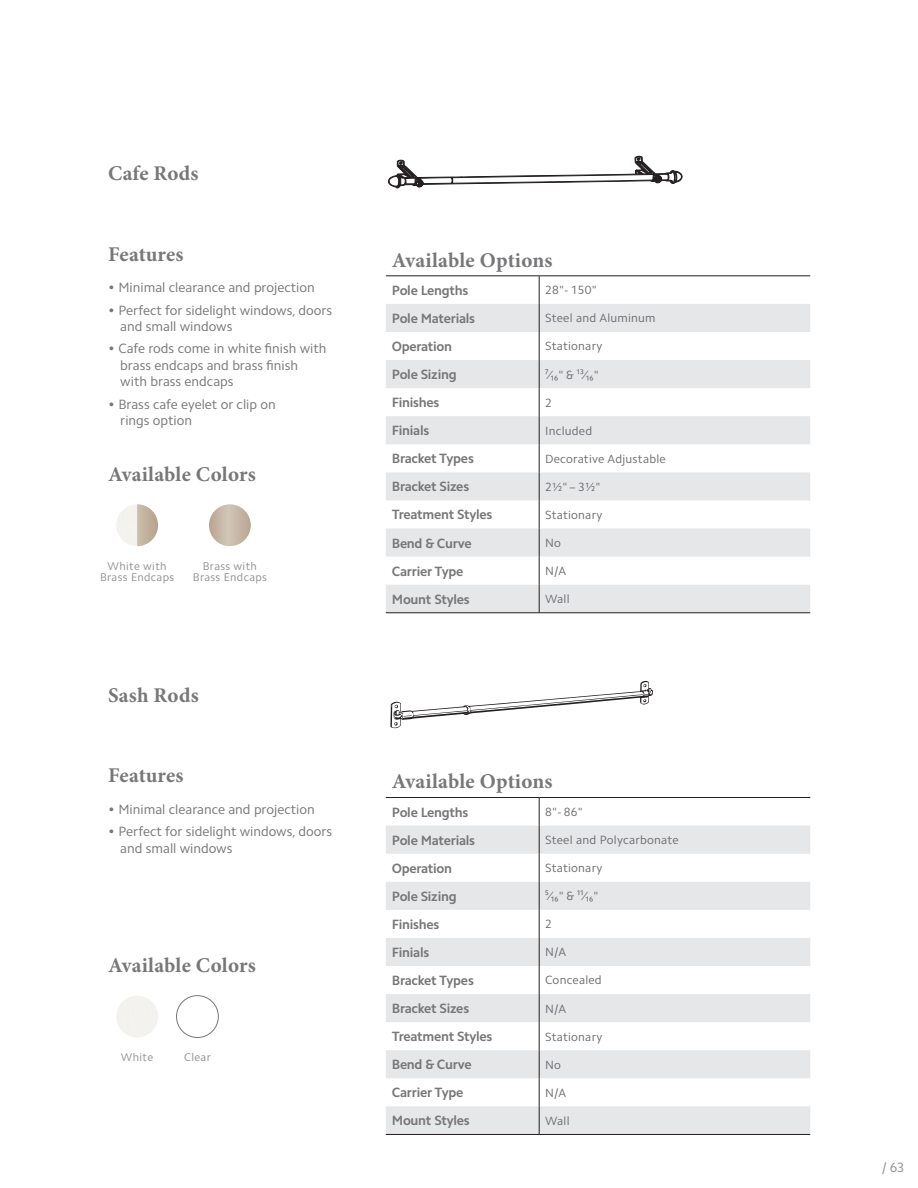
<style>
.page{position:relative;width:918px;height:1188px;background:#fff}
.page>*{position:absolute;margin:0;border:0;box-sizing:border-box;transform-origin:0 0}
.t1{font:700 21px "Minion Pro";letter-spacing:.01em;color:#77777a}
.t2{font:13.5px/16.5px "Camphor Std";color:#77777a}
.t3{font:700 13.5px "Camphor Std";letter-spacing:-.02em;color:#77777a}
.t4{font:13.5px "Camphor Std";color:#919194}
.t5{font:12px "Camphor Std";letter-spacing:.02em;color:#6d6e71}
.t6{font:11.25px/11.2px "Camphor Std";letter-spacing:.03em;color:#919194;text-align:center}
</style>
<div class="page">
<svg style="left:386px;top:304px;width:424px;height:309px;fill:#e6e7e9"></svg>
<hr style="left:386px;top:275px;width:153px;height:1px;background:#231f20">
<hr style="left:539px;top:275px;width:271px;height:1px;background:#231f20">
<svg style="left:539px;top:276px;width:1px;height:337px"></svg>
<hr style="left:386px;top:613px;width:153px;height:1px;background:#231f20">
<hr style="left:539px;top:613px;width:271px;height:1px;background:#231f20">
<svg style="left:386px;top:826px;width:424px;height:308px;fill:#e6e7e9"></svg>
<hr style="left:386px;top:797px;width:153px;height:1px;background:#231f20">
<hr style="left:539px;top:797px;width:271px;height:1px;background:#231f20">
<svg style="left:539px;top:798px;width:1px;height:336px"></svg>
<hr style="left:386px;top:1134px;width:153px;height:1px;background:#231f20">
<hr style="left:539px;top:1134px;width:271px;height:1px;background:#231f20">
<div style="left:176px;top:995px;width:43px;height:43px;border:1px solid #77777a;border-radius:50%"></div>
<svg style="left:209px;top:504px;width:42px;height:42px"></svg>
<svg style="left:388px;top:156px;width:295px;height:32px"></svg>
<svg style="left:390px;top:681px;width:263px;height:47px"></svg>
<svg style="left:137px;top:504px;width:21px;height:42px"></svg>
<p class="t1" style="left:108px;top:161px;width:92px">Cafe Rods</p>
<p class="t1" style="left:108px;top:241px;width:77px">Features</p>
<p class="t2" style="left:108px;top:280px;width:208px">• Minimal clearance and projection</p>
<p class="t2" style="left:108px;top:302px;width:225px">• Perfect for sidelight windows, doors</p>
<p class="t2" style="left:120px;top:318px;width:114px">and small windows</p>
<p class="t2" style="left:120px;top:340px;width:208px;text-indent:-12px">• Cafe rods come in white finish with brass endcaps and brass finish</p>
<p class="t2" style="left:120px;top:373px;width:115px">with brass endcaps</p>
<p class="t2" style="left:108px;top:396px;width:169px">• Brass cafe eyelet or clip on</p>
<p class="t2" style="left:120px;top:412px;width:73px">rings option</p>
<p class="t1" style="left:108px;top:462px;width:149px">Available Colors</p>
<p class="t6" style="left:100px;top:561px;width:76px">White with<br>Brass Endcaps</p>
<p class="t6" style="left:203px;top:561px;width:56px">Brass with</p>
<p class="t6" style="left:193px;top:572px;width:76px">Brass Endcaps</p>
<p class="t1" style="left:108px;top:683px;width:92px">Sash Rods</p>
<p class="t1" style="left:108px;top:763px;width:77px">Features</p>
<p class="t2" style="left:108px;top:801px;width:208px">• Minimal clearance and projection</p>
<p class="t2" style="left:108px;top:823px;width:225px">• Perfect for sidelight windows, doors</p>
<p class="t2" style="left:120px;top:840px;width:114px">and small windows</p>
<p class="t1" style="left:108px;top:953px;width:149px">Available Colors</p>
<p class="t6" style="left:121px;top:1052px;width:34px">White</p>
<p class="t6" style="left:184px;top:1052px;width:28px">Clear</p>
<p class="t1" style="left:392px;top:247px;width:162px">Available Options</p>
<p class="t3" style="left:392px;top:282px;width:78px">Pole Lengths</p>
<p class="t5" style="left:545px;top:283px;width:53px">28"- 150"</p>
<p class="t3" style="left:392px;top:310px;width:85px">Pole Materials</p>
<p class="t5" style="left:545px;top:311px;width:112px">Steel and Aluminum</p>
<p class="t3" style="left:392px;top:338px;width:62px">Operation</p>
<p class="t5" style="left:545px;top:339px;width:59px">Stationary</p>
<p class="t3" style="left:392px;top:366px;width:66px">Pole Sizing</p>
<p class="t5" style="left:545px;top:367px;width:55px">⁷⁄₁₆" &amp; ¹³⁄₁₆"</p>
<p class="t3" style="left:392px;top:395px;width:49px">Finishes</p>
<p class="t5" style="left:545px;top:395px;width:8px">2</p>
<p class="t3" style="left:392px;top:423px;width:39px">Finials</p>
<p class="t5" style="left:545px;top:424px;width:49px">Included</p>
<p class="t3" style="left:392px;top:451px;width:84px">Bracket Types</p>
<p class="t5" style="left:545px;top:452px;width:122px">Decorative Adjustable</p>
<p class="t3" style="left:392px;top:479px;width:79px">Bracket Sizes</p>
<p class="t5" style="left:545px;top:480px;width:57px">2½" – 3½"</p>
<p class="t3" style="left:392px;top:507px;width:102px">Treatment Styles</p>
<p class="t5" style="left:545px;top:508px;width:59px">Stationary</p>
<p class="t3" style="left:392px;top:535px;width:81px">Bend &amp; Curve</p>
<p class="t5" style="left:545px;top:536px;width:17px">No</p>
<p class="t3" style="left:392px;top:563px;width:73px">Carrier Type</p>
<p class="t5" style="left:545px;top:564px;width:22px">N/A</p>
<p class="t3" style="left:392px;top:591px;width:79px">Mount Styles</p>
<p class="t5" style="left:545px;top:592px;width:26px">Wall</p>
<p class="t1" style="left:392px;top:769px;width:162px">Available Options</p>
<p class="t3" style="left:392px;top:804px;width:78px">Pole Lengths</p>
<p class="t5" style="left:545px;top:805px;width:39px">8"- 86"</p>
<p class="t3" style="left:392px;top:832px;width:85px">Pole Materials</p>
<p class="t5" style="left:545px;top:833px;width:135px">Steel and Polycarbonate</p>
<p class="t3" style="left:392px;top:860px;width:62px">Operation</p>
<p class="t5" style="left:545px;top:861px;width:59px">Stationary</p>
<p class="t3" style="left:392px;top:888px;width:66px">Pole Sizing</p>
<p class="t5" style="left:545px;top:889px;width:55px">⁵⁄₁₆" &amp; ¹¹⁄₁₆"</p>
<p class="t3" style="left:392px;top:916px;width:49px">Finishes</p>
<p class="t5" style="left:545px;top:917px;width:8px">2</p>
<p class="t3" style="left:392px;top:944px;width:39px">Finials</p>
<p class="t5" style="left:545px;top:945px;width:22px">N/A</p>
<p class="t3" style="left:392px;top:972px;width:84px">Bracket Types</p>
<p class="t5" style="left:545px;top:973px;width:58px">Concealed</p>
<p class="t3" style="left:392px;top:1000px;width:79px">Bracket Sizes</p>
<p class="t5" style="left:545px;top:1001px;width:22px">N/A</p>
<p class="t3" style="left:392px;top:1029px;width:102px">Treatment Styles</p>
<p class="t5" style="left:545px;top:1029px;width:59px">Stationary</p>
<p class="t3" style="left:392px;top:1057px;width:81px">Bend &amp; Curve</p>
<p class="t5" style="left:545px;top:1058px;width:17px">No</p>
<p class="t3" style="left:392px;top:1085px;width:73px">Carrier Type</p>
<p class="t5" style="left:545px;top:1086px;width:22px">N/A</p>
<p class="t3" style="left:392px;top:1113px;width:79px">Mount Styles</p>
<p class="t5" style="left:545px;top:1114px;width:26px">Wall</p>
<p class="t4" style="left:882px;top:1159px;width:24px">/ 63</p>
</div>
